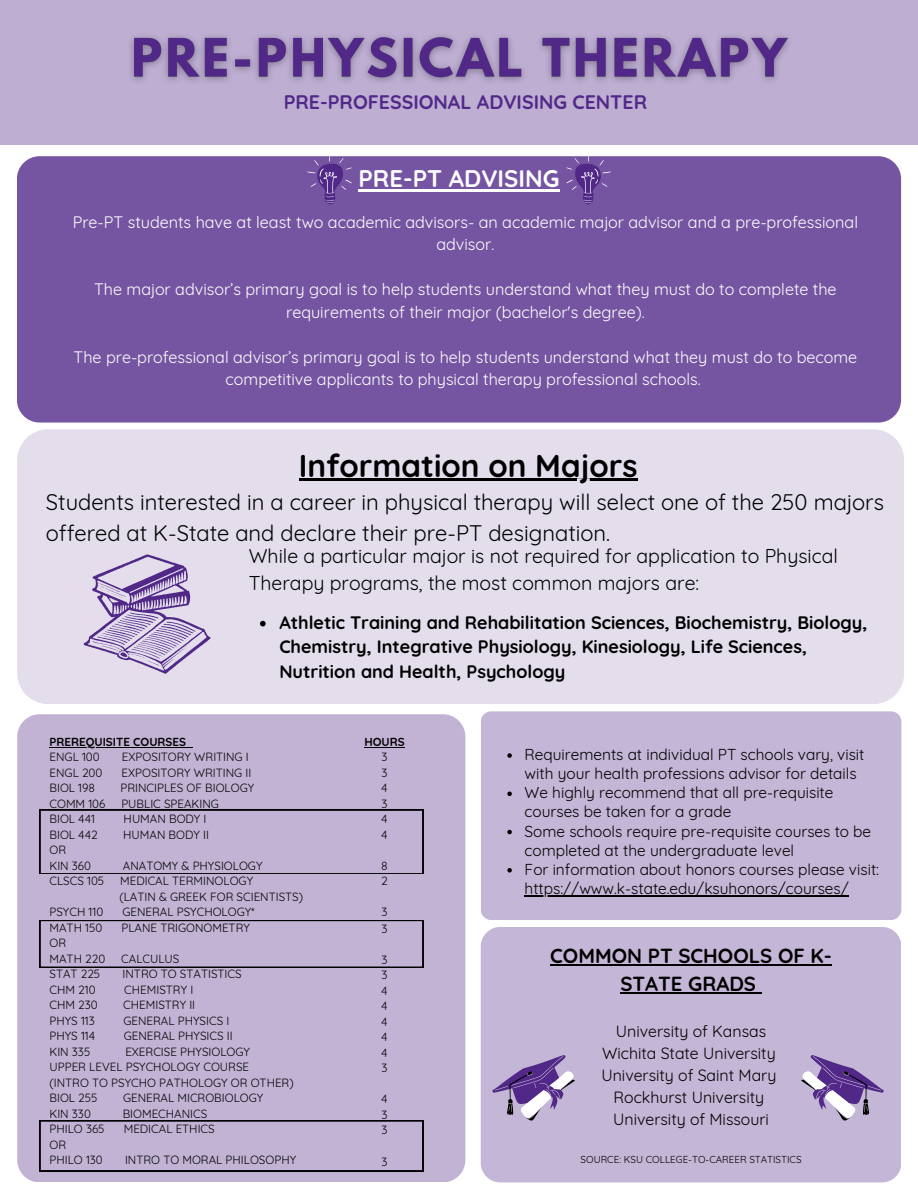
<style>
.page{position:relative;width:918px;height:1188px;background:#fff}
.page>*{position:absolute;margin:0;border:0;box-sizing:border-box;transform-origin:0 0}
.t1{font:700 31.5px "Quicksand";color:#000}
.t2{font:700 24px "Quicksand";color:#fff}
.t3{font:22.05px/30.3px "Quicksand";color:#000}
.t4{font:700 20.4px/27.9px "Quicksand";color:#000;text-align:center}
.t5{font:19.5px/27px "Quicksand";color:#000}
.t6{font:700 19.5px "Quicksand";color:#512888}
.t7{font:700 18px/24.8px "Quicksand";color:#000}
.t8{font:16.2px/22.5px "Quicksand";color:#fff;text-align:center}
.t9{font:15.9px/22.2px "Quicksand";color:#000;text-align:center}
.t10{font:15.45px/19.2px "Quicksand";color:#000}
.t11{font:11.7px/15.5px "Quicksand";color:#000;text-align:right}
.t12{font:700 11.7px "Quicksand";color:#000}
.t13{font:9.9px "Quicksand";color:#000}
</style>
<div class="page">
<div style="left:0;top:0;width:918px;height:145px;background:#bdaed2"></div>
<div style="left:481px;top:927px;width:420px;height:255px;background:#c4b6d6;border-radius:20px"></div>
<div style="left:17px;top:429px;width:887px;height:275px;background:#e3ddec;border-radius:31px"></div>
<div style="left:17px;top:156px;width:884px;height:267px;background:#7555a1;border-radius:23px"></div>
<svg style="left:566px;top:156px;width:45px;height:48px"></svg>
<svg style="left:801px;top:1055px;width:82px;height:65px"></svg>
<svg style="left:84px;top:554px;width:127px;height:120px"></svg>
<hr style="left:299px;top:479px;width:339px;height:2px;background:#000">
<img style="left:122px;top:26px;width:679px;height:68px">
<hr style="left:358px;top:189px;width:202px;height:3px;background:#fff">
<hr style="left:550px;top:964px;width:282px;height:2px;background:#000">
<hr style="left:620px;top:992px;width:136px;height:2px;background:#000">
<svg style="left:756px;top:992px;width:6px;height:2px"></svg>
<svg style="left:260px;top:621px;width:6px;height:5px"></svg>
<svg style="left:493px;top:1055px;width:81px;height:65px"></svg>
<svg style="left:307px;top:156px;width:45px;height:48px"></svg>
<div style="left:17px;top:714px;width:448px;height:468px;background:#c2b3d5;border-radius:22px"></div>
<hr style="left:50px;top:747px;width:136px;height:1px;background:#000">
<svg style="left:40px;top:810px;width:383px;height:64px"></svg>
<hr style="left:364px;top:747px;width:41px;height:1px;background:#000">
<svg style="left:40px;top:920px;width:383px;height:47px"></svg>
<svg style="left:40px;top:1121px;width:383px;height:50px"></svg>
<div style="left:481px;top:711px;width:420px;height:209px;background:#c4b6d6;border-radius:10px"></div>
<svg style="left:507px;top:753px;width:5px;height:5px"></svg>
<svg style="left:507px;top:792px;width:5px;height:4px"></svg>
<svg style="left:507px;top:830px;width:5px;height:4px"></svg>
<svg style="left:507px;top:868px;width:5px;height:5px"></svg>
<hr style="left:525px;top:895px;width:324px;height:1px;background:#000">
<p class="t6" style="left:284px;top:89px;width:365px">PRE-PROFESSIONAL ADVISING CENTER</p>
<p class="t2" style="left:358px;top:163px;width:203px">PRE-PT ADVISING</p>
<h4 class="t8" style="left:73px;top:210px;width:787px">Pre-PT students have at least two academic advisors- an academic major advisor and a pre-professional advisor.</h4>
<p class="t8" style="left:94px;top:278px;width:744px">The major advisor’s primary goal is to help students understand what they must do to complete the requirements of their major (bachelor's degree).</p>
<p class="t8" style="left:74px;top:345px;width:785px">The pre-professional advisor’s primary goal is to help students understand what they must do to become competitive applicants to physical therapy professional schools.</p>
<h2 class="t1" style="left:299px;top:445px;width:340px">Information on Majors</h2>
<h2 class="t3" style="left:46px;top:487px;width:840px">Students interested in a career in physical therapy will select one of the 250 majors offered at K-State and declare their pre-PT designation.</h2>
<p class="t5" style="left:249px;top:543px;width:591px">While a particular major is not required for application to Physical<br>Therapy programs, the most common majors are:</p>
<h3 class="t7" style="left:279px;top:610px;width:589px">Athletic Training and Rehabilitation Sciences, Biochemistry, Biology,<br>Chemistry, Integrative Physiology, Kinesiology, Life Sciences,<br>Nutrition and Health, Psychology</h3>
<h5 class="t12" style="left:50px;top:734px;width:138px">PREREQUISITE COURSES</h5>
<p class="t11" style="left:50px;top:749px;width:52px">ENGL 100</p>
<p class="t11" style="left:122px;top:749px;width:128px">EXPOSITORY WRITING I</p>
<p class="t11" style="left:50px;top:765px;width:54px">ENGL 200</p>
<p class="t11" style="left:122px;top:765px;width:131px">EXPOSITORY WRITING II</p>
<p class="t11" style="left:50px;top:780px;width:47px">BIOL 198</p>
<p class="t11" style="left:121px;top:780px;width:135px">PRINCIPLES OF BIOLOGY</p>
<p class="t11" style="left:50px;top:796px;width:57px">COMM 106</p>
<p class="t11" style="left:121px;top:796px;width:99px">PUBLIC SPEAKING</p>
<p class="t11" style="left:50px;top:811px;width:47px">BIOL 441</p>
<p class="t11" style="left:124px;top:811px;width:84px">HUMAN BODY I</p>
<p class="t11" style="left:50px;top:827px;width:50px">BIOL 442</p>
<p class="t11" style="left:123px;top:827px;width:87px">HUMAN BODY II</p>
<p class="t11" style="left:50px;top:842px;width:18px">OR</p>
<p class="t11" style="left:50px;top:858px;width:43px">KIN 360</p>
<p class="t11" style="left:123px;top:858px;width:141px">ANATOMY &amp; PHYSIOLOGY</p>
<p class="t11" style="left:50px;top:873px;width:56px">CLSCS 105</p>
<p class="t11" style="left:120px;top:873px;width:134px">MEDICAL TERMINOLOGY</p>
<p class="t11" style="left:119px;top:889px;width:185px">(LATIN &amp; GREEK FOR SCIENTISTS)</p>
<p class="t11" style="left:50px;top:904px;width:55px">PSYCH 110</p>
<p class="t11" style="left:122px;top:904px;width:134px">GENERAL PSYCHOLOGY*</p>
<p class="t11" style="left:50px;top:920px;width:54px">MATH 150</p>
<p class="t11" style="left:121px;top:920px;width:130px">PLANE TRIGONOMETRY</p>
<p class="t11" style="left:50px;top:935px;width:18px">OR</p>
<p class="t11" style="left:50px;top:951px;width:57px">MATH 220</p>
<p class="t11" style="left:121px;top:951px;width:60px">CALCULUS</p>
<p class="t11" style="left:50px;top:966px;width:52px">STAT 225</p>
<p class="t11" style="left:123px;top:966px;width:120px">INTRO TO STATISTICS</p>
<p class="t11" style="left:50px;top:982px;width:48px">CHM 210</p>
<p class="t11" style="left:124px;top:982px;width:71px">CHEMISTRY I</p>
<p class="t11" style="left:50px;top:997px;width:50px">CHM 230</p>
<p class="t11" style="left:123px;top:997px;width:73px">CHEMISTRY II</p>
<p class="t11" style="left:50px;top:1013px;width:47px">PHYS 113</p>
<p class="t11" style="left:123px;top:1013px;width:107px">GENERAL PHYSICS I</p>
<p class="t11" style="left:50px;top:1028px;width:47px">PHYS 114</p>
<p class="t11" style="left:124px;top:1028px;width:110px">GENERAL PHYSICS II</p>
<p class="t11" style="left:50px;top:1044px;width:42px">KIN 335</p>
<p class="t11" style="left:50px;top:1044px;width:202px">EXERCISE PHYSIOLOGY<br>UPPER LEVEL PSYCHOLOGY COURSE</p>
<p class="t11" style="left:50px;top:1075px;width:246px">(INTRO TO PSYCHO PATHOLOGY OR OTHER)</p>
<p class="t11" style="left:50px;top:1090px;width:50px">BIOL 255</p>
<p class="t11" style="left:123px;top:1090px;width:142px">GENERAL MICROBIOLOGY</p>
<p class="t11" style="left:50px;top:1106px;width:43px">KIN 330</p>
<p class="t11" style="left:123px;top:1106px;width:86px">BIOMECHANICS</p>
<p class="t11" style="left:50px;top:1121px;width:57px">PHILO 365</p>
<p class="t11" style="left:124px;top:1121px;width:93px">MEDICAL ETHICS</p>
<p class="t11" style="left:50px;top:1137px;width:18px">OR</p>
<p class="t11" style="left:50px;top:1152px;width:55px">PHILO 130</p>
<p class="t11" style="left:125px;top:1152px;width:173px">INTRO TO MORAL PHILOSOPHY</p>
<p class="t12" style="left:364px;top:734px;width:42px">HOURS</p>
<p class="t11" style="left:382px;top:749px;width:8px">3</p>
<p class="t11" style="left:382px;top:765px;width:8px">3</p>
<p class="t11" style="left:381px;top:780px;width:8px">4</p>
<p class="t11" style="left:382px;top:796px;width:8px">3</p>
<p class="t11" style="left:381px;top:811px;width:8px">4</p>
<p class="t11" style="left:381px;top:827px;width:8px">4</p>
<p class="t11" style="left:381px;top:858px;width:8px">8</p>
<p class="t11" style="left:381px;top:873px;width:8px">2</p>
<p class="t11" style="left:382px;top:904px;width:8px">3</p>
<p class="t11" style="left:382px;top:921px;width:8px">3</p>
<p class="t11" style="left:382px;top:952px;width:8px">3</p>
<p class="t11" style="left:382px;top:967px;width:8px">3</p>
<p class="t11" style="left:381px;top:983px;width:8px">4</p>
<p class="t11" style="left:381px;top:998px;width:8px">4</p>
<p class="t11" style="left:381px;top:1014px;width:8px">4</p>
<p class="t11" style="left:381px;top:1029px;width:8px">4</p>
<p class="t11" style="left:381px;top:1045px;width:8px">4</p>
<p class="t11" style="left:382px;top:1060px;width:8px">3</p>
<p class="t11" style="left:381px;top:1091px;width:8px">4</p>
<p class="t11" style="left:382px;top:1107px;width:8px">3</p>
<p class="t11" style="left:382px;top:1122px;width:8px">3</p>
<p class="t11" style="left:382px;top:1153px;width:8px">3</p>
<p class="t10" style="left:525px;top:745px;width:341px">Requirements at individual PT schools vary, visit with your health professions advisor for details</p>
<p class="t10" style="left:525px;top:783px;width:310px">We highly recommend that all pre-requisite courses be taken for a grade</p>
<p class="t10" style="left:525px;top:821px;width:348px">Some schools require pre-requisite courses to be completed at the undergraduate level</p>
<p class="t10" style="left:525px;top:859px;width:356px">For information about honors courses please visit:</p>
<p class="t10" style="left:525px;top:879px;width:326px">https://www.k-state.edu/ksuhonors/courses/</p>
<h3 class="t4" style="left:550px;top:941px;width:283px">COMMON PT SCHOOLS OF K-<br>STATE GRADS</h3>
<h3 class="t9" style="left:601px;top:1019px;width:176px">University of Kansas<br>Wichita State University<br>University of Saint Mary<br>Rockhurst University<br>University of Missouri</h3>
<p class="t13" style="left:581px;top:1153px;width:222px">SOURCE: KSU COLLEGE-TO-CAREER STATISTICS</p>
</div>
